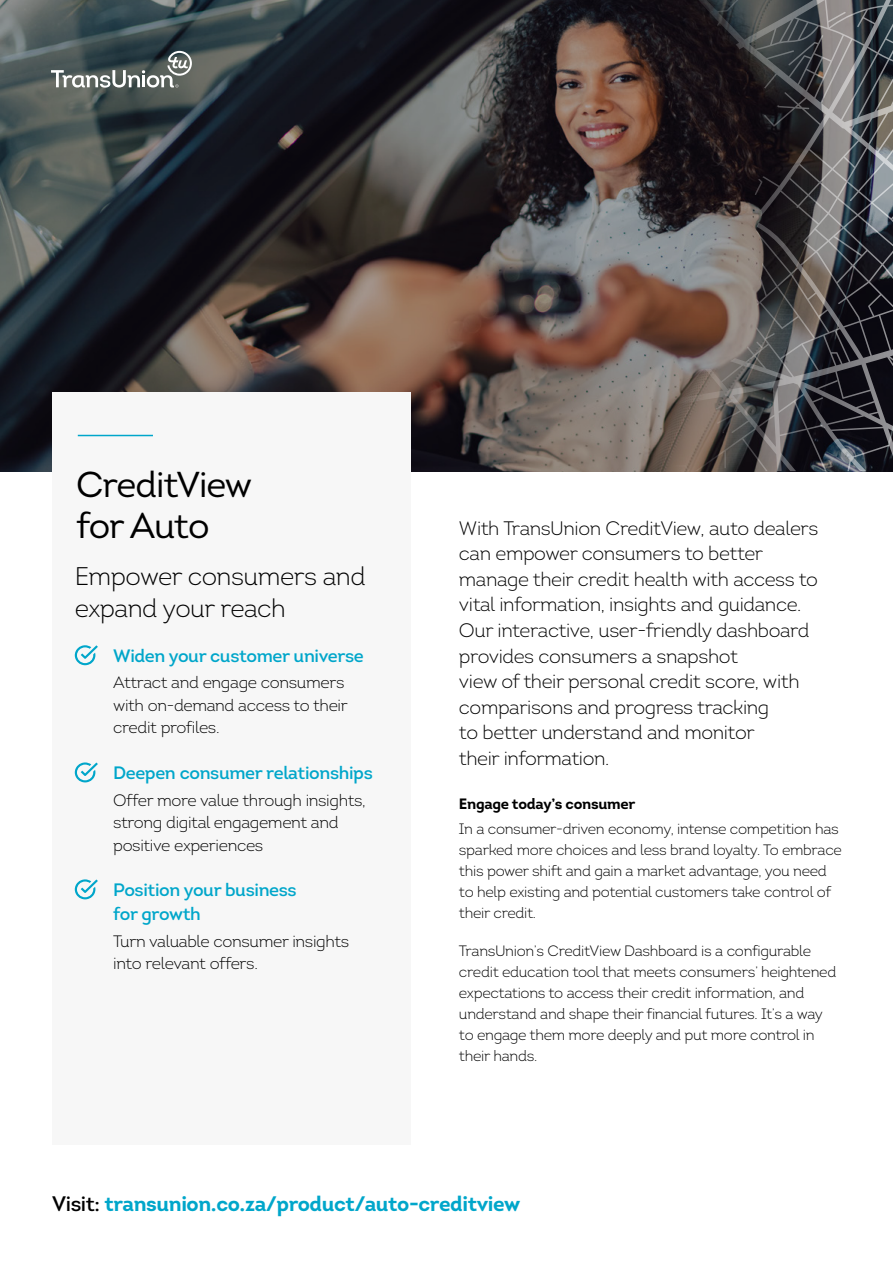
<style>
.page{position:relative;width:893px;height:1263px;background:#fff}
.page>*{position:absolute;margin:0;border:0;box-sizing:border-box;transform-origin:0 0}
.t1{font:36px/40.5px "Intro";letter-spacing:-.03em;color:#000}
.t2{font:300 25.5px/31.5px "Intro";letter-spacing:-.02em;color:#000}
.t3{font:700 21px "Intro";letter-spacing:-.02em;color:#00a6ca}
.t4{font:300 19.5px/25.5px "Intro";letter-spacing:-.02em;color:#000}
.t5{font:600 18px/24px "Intro";letter-spacing:-.02em;color:#00a6ca}
.t6{font:300 16.5px/22.5px "Intro";letter-spacing:-.02em;color:#000}
.t7{font:300 15px/21px "Intro";letter-spacing:-.02em;color:#000}
.t8{font:700 15px "Intro";letter-spacing:-.02em;color:#000}
.s1{font-weight:600;color:#000}
</style>
<div class="page">
<svg style="left:0;top:0;width:893px;height:471px;background:#45403f"></svg>
<svg style="left:673px;top:0;width:213px;height:409px;background:#494647"></svg>
<div style="left:52px;top:392px;width:359px;height:753px;background:#f7f7f7"></div>
<hr style="left:78px;top:435px;width:75px;height:1px;background:#00a6ca">
<svg style="left:75px;top:645px;width:23px;height:20px"></svg>
<svg style="left:75px;top:762px;width:23px;height:20px"></svg>
<svg style="left:75px;top:879px;width:23px;height:20px"></svg>
<svg style="left:51px;top:51px;width:141px;height:37px;background:#677070"></svg>
<h1 class="t1" style="left:76px;top:464px;width:177px">CreditView for Auto</h1>
<h2 class="t2" style="left:75px;top:561px;width:292px">Empower consumers and expand your reach</h2>
<p class="t5" style="left:113px;top:643px;width:252px">Widen your customer universe</p>
<p class="t6" style="left:113px;top:671px;width:236px">Attract and engage consumers with on-demand access to their credit profiles.</p>
<p class="t5" style="left:113px;top:760px;width:261px">Deepen consumer relationships</p>
<p class="t6" style="left:113px;top:788px;width:254px">Offer more value through insights, strong digital engagement and positive experiences</p>
<p class="t5" style="left:113px;top:877px;width:185px">Position your business for growth</p>
<p class="t6" style="left:113px;top:929px;width:238px">Turn valuable consumer insights into relevant offers.</p>
<p class="t4" style="left:459px;top:515px;width:361px">With TransUnion CreditView, auto dealers can empower consumers to better manage their credit health with access to vital information, insights and guidance.<br>Our interactive, user-friendly dashboard provides consumers a snapshot<br>view of their personal credit score, with comparisons and progress tracking<br>to better understand and monitor<br>their information.</p>
<p class="t8" style="left:459px;top:794px;width:178px">Engage today’s consumer</p>
<p class="t7" style="left:459px;top:818px;width:384px">In a consumer-driven economy, intense competition has sparked more choices and less brand loyalty. To embrace this power shift and gain a market advantage, you need to help existing and potential customers take control of their credit.</p>
<p class="t7" style="left:459px;top:940px;width:379px">TransUnion’s CreditView Dashboard is a configurable credit education tool that meets consumers’ heightened expectations to access their credit information, and understand and shape their financial futures. It’s a way to engage them more deeply and put more control in their hands.</p>
<h3 class="t3" style="left:52px;top:1190px;width:470px"><span class="s1">Visit:</span> transunion.co.za/product/auto-creditview</h3>
</div>
